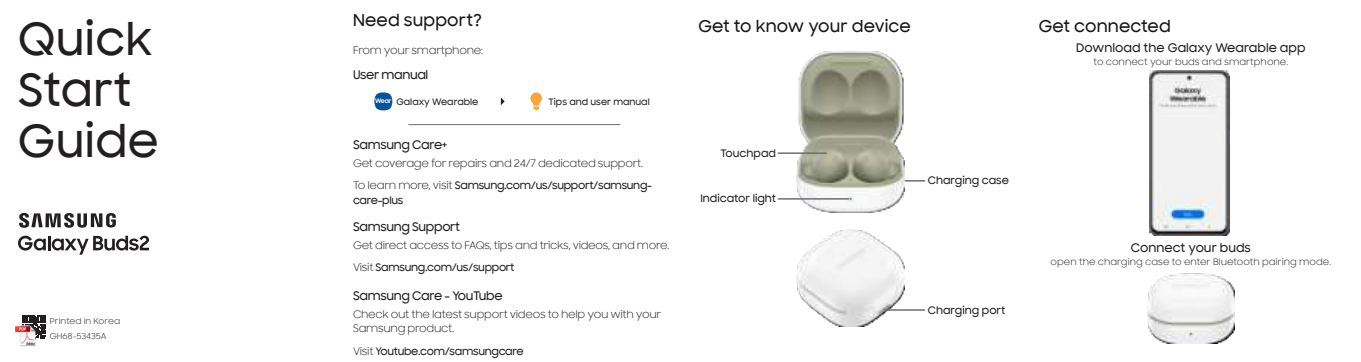
<style>
.page{position:relative;width:1361px;height:362px;background:#fff}
.page>*{position:absolute;margin:0;border:0;box-sizing:border-box;transform-origin:0 0}
.t1{font:500 45px/51px "Samsung Sharp Sans";letter-spacing:.01em;color:#231f20}
.t2{font:500 16.5px "Samsung Sharp Sans";letter-spacing:.005em;color:#171616}
.t3{font:500 12px "Samsung Sharp Sans";letter-spacing:-.025em;color:#231f20}
.t4{font:500 12px "Samsung Sharp Sans";color:#231f20}
.t5{font:10.5px/22.5px "Samsung Sharp Sans";letter-spacing:-.03em;color:#231f20}
.t6{font:500 10.5px "Samsung Sharp Sans";color:#231f20}
.t7{font:500 10.5px "Samsung Sharp Sans";letter-spacing:-.03em;color:#231f20}
.t8{font:9px "Samsung Sharp Sans";color:#231f20}
.t9{font:500 9px "Samsung Sharp Sans";color:#231f20}
.t10{font:8.25px/15px "Samsung Sharp Sans";color:#231f20}
.s1{font-weight:500}
.s2{font-weight:400}
</style>
<div class="page">
<svg style="left:22px;top:315px;width:23px;height:23px"></svg>
<svg style="left:19px;top:213px;width:97px;height:14px"></svg>
<svg style="left:18px;top:235px;width:131px;height:19px"></svg>
<svg style="left:530px;top:92px;width:12px;height:18px"></svg>
<svg style="left:374px;top:92px;width:18px;height:18px"></svg>
<svg style="left:501px;top:98px;width:4px;height:7px"></svg>
<img style="left:1150px;top:71px;width:79px;height:164px">
<img style="left:796px;top:229px;width:108px;height:97px">
<hr style="left:409px;top:124px;width:211px;height:1px;background:#6d6e71">
<img style="left:796px;top:50px;width:108px;height:162px">
<svg style="left:905px;top:180px;width:19px;height:1px"></svg>
<hr style="left:884px;top:309px;width:40px;height:1px;background:#6d6e71">
<hr style="left:778px;top:152px;width:48px;height:2px;background:#6d6e71">
<hr style="left:778px;top:198px;width:70px;height:1px;background:#6d6e71">
<img style="left:1147px;top:273px;width:87px;height:70px">
<img style="left:15px;top:325px;width:22px;height:21px">
<h2 class="t2" style="left:353px;top:13px;width:130px">Need support?</h2>
<p class="t3" style="left:353px;top:69px;width:77px">User manual</p>
<h1 class="t1" style="left:18px;top:18px;width:142px">Quick<br>Start<br>Guide</h1>
<h2 class="t2" style="left:698px;top:18px;width:214px">Get to know your device</h2>
<p class="t5" style="left:353px;top:40px;width:132px">From your smartphone:</p>
<p class="t9" style="left:375px;top:98px;width:105px"><sup>Wear</sup> Galaxy Wearable</p>
<p class="t9" style="left:548px;top:98px;width:103px">Tips and user manual</p>
<p class="t3" style="left:353px;top:139px;width:96px">Samsung Care+</p>
<p class="t5" style="left:353px;top:152px;width:300px">Get coverage for repairs and 24/7 dedicated support.<br>To learn more, visit <span class="s1">Samsung.com/us/support/samsung-</span></p>
<p class="t7" style="left:353px;top:196px;width:52px">care-plus</p>
<p class="t6" style="left:720px;top:148px;width:57px">Touchpad</p>
<p class="t6" style="left:700px;top:194px;width:77px">Indicator light</p>
<p class="t10" style="left:50px;top:314px;width:72px">Printed in Korea<br>GH68-53435A</p>
<p class="t3" style="left:353px;top:221px;width:108px">Samsung Support</p>
<p class="t5" style="left:353px;top:234px;width:318px">Get direct access to FAQs, tips and tricks, videos, and more.<br>Visit <span class="s1">Samsung.com/us/support</span></p>
<p class="t3" style="left:353px;top:290px;width:151px">Samsung Care - YouTube</p>
<p class="t5" style="left:353px;top:308px;width:310px;line-height:13.5px">Check out the latest support videos to help you with your<br>Samsung product.</p>
<p class="t7" style="left:353px;top:346px;width:172px"><span class="s2">Visit</span> Youtube.com/samsungcare</p>
<p class="t6" style="left:928px;top:175px;width:83px">Charging case</p>
<p class="t6" style="left:928px;top:305px;width:79px">Charging port</p>
<h2 class="t2" style="left:1038px;top:18px;width:133px">Get connected</h2>
<p class="t4" style="left:1076px;top:42px;width:231px">Download the Galaxy Wearable app</p>
<p class="t8" style="left:1093px;top:58px;width:196px">to connect your buds and smartphone.</p>
<p class="t4" style="left:1130px;top:242px;width:122px">Connect your buds</p>
<p class="t8" style="left:1050px;top:258px;width:282px">open the charging case to enter Bluetooth pairing mode.</p>
</div>
